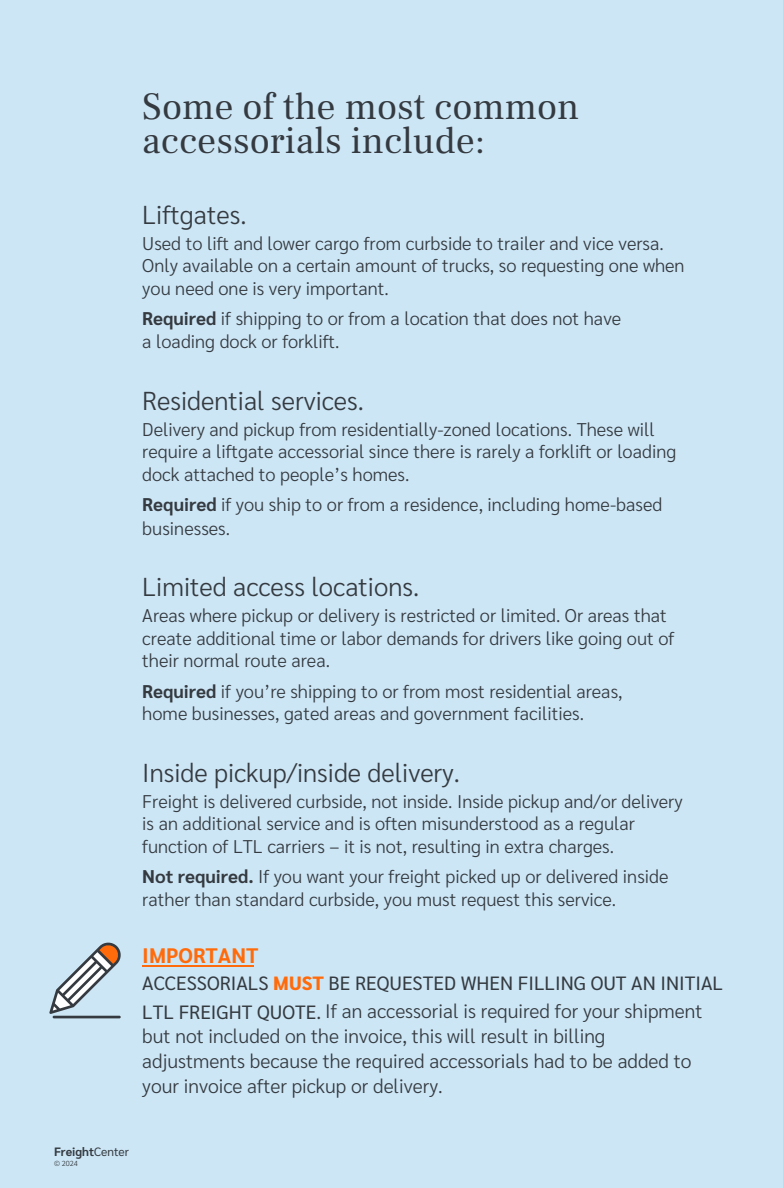
<style>
.page{position:relative;width:783px;height:1188px;background:#cde6f5}
.page>*{position:absolute;margin:0;border:0;box-sizing:border-box;transform-origin:0 0}
.t1{font:37.8px/33.8px "Frank Ruhl Libre";color:#343a40}
.t2{font:300 25.95px "Sarabun";color:#343a40}
.t3{font:700 21px "Sarabun";color:#ff6b0b}
.t4{font:300 19.5px/24.8px "Sarabun";color:#343a40}
.t5{font:19.2px "Sarabun";color:#343a40}
.t6{font:300 18.45px/22.5px "Sarabun";color:#343a40}
.t7{font:700 12px "Sarabun";color:#343a40}
.t8{font:300 7.35px "Sarabun";color:#343a40}
.s1{font-weight:700}
.s2{font-weight:800;color:#ff6b0b}
.s3{font-weight:400;font-size:19.2px}
.s4{font-weight:400}
</style>
<div class="page">
<svg style="left:49px;top:943px;width:72px;height:71px;background:#bac5cb"></svg>
<hr style="left:53px;top:1016px;width:68px;height:2px;background:#343a40">
<hr style="left:142px;top:966px;width:112px;height:1px;background:#ff6b0b">
<p class="t1" style="left:142px;top:91px;width:439px">Some of the most common accessorials include:</p>
<h1 class="t2" style="left:142px;top:196px;width:106px">Liftgates.</h1>
<h1 class="t6" style="left:142px;top:231px;width:544px">Used to lift and lower cargo from curbside to trailer and vice versa.<br>Only available on a certain amount of trucks, so requesting one when you need one is very important.</h1>
<h1 class="t6" style="left:142px;top:306px;width:480px"><span class="s1">Required</span> if shipping to or from a location that does not have a loading dock or forklift.</h1>
<h3 class="t2" style="left:142px;top:382px;width:223px">Residential services.</h3>
<h3 class="t6" style="left:142px;top:417px;width:535px">Delivery and pickup from residentially-zoned locations. These will require a liftgate accessorial since there is rarely a forklift or loading dock attached to people’s homes.</h3>
<h3 class="t6" style="left:142px;top:491px;width:522px;line-height:23.7px"><span class="s1">Required</span> if you ship to or from a residence, including home-based businesses.</h3>
<h3 class="t2" style="left:142px;top:569px;width:278px">Limited access locations.</h3>
<h3 class="t6" style="left:142px;top:603px;width:533px">Areas where pickup or delivery is restricted or limited. Or areas that create additional time or labor demands for drivers like going out of their normal route area.</h3>
<h3 class="t6" style="left:142px;top:679px;width:482px"><span class="s1">Required</span> if you’re shipping to or from most residential areas, home businesses, gated areas and government facilities.</h3>
<h3 class="t2" style="left:142px;top:754px;width:319px">Inside pickup/inside delivery.</h3>
<h3 class="t6" style="left:142px;top:789px;width:542px">Freight is delivered curbside, not inside. Inside pickup and/or delivery is an additional service and is often misunderstood as a regular function of LTL carriers – it is not, resulting in extra charges.</h3>
<h3 class="t6" style="left:142px;top:864px;width:528px"><span class="s1">Not required.</span> If you want your freight picked up or delivered inside rather than standard curbside, you must request this service.</h3>
<h3 class="t3" style="left:142px;top:941px;width:118px">IMPORTANT</h3>
<h3 class="t5" style="left:142px;top:969px;width:582px">ACCESSORIALS <span class="s2">MUST</span> BE REQUESTED WHEN FILLING OUT AN INITIAL</h3>
<h2 class="t4" style="left:142px;top:997px;width:562px"><span class="s3">LTL FREIGHT QUOTE.</span> If an accessorial is required for your shipment</h2>
<h3 class="t4" style="left:142px;top:1023px;width:551px">but not included on the invoice, this will result in billing adjustments because the required accessorials had to be added to your invoice after pickup or delivery.</h3>
<h3 class="t7" style="left:54px;top:1143px;width:77px">Freight<span class="s4">Center</span></h3>
<p class="t8" style="left:54px;top:1158px;width:25px">© 2024</p>
</div>
